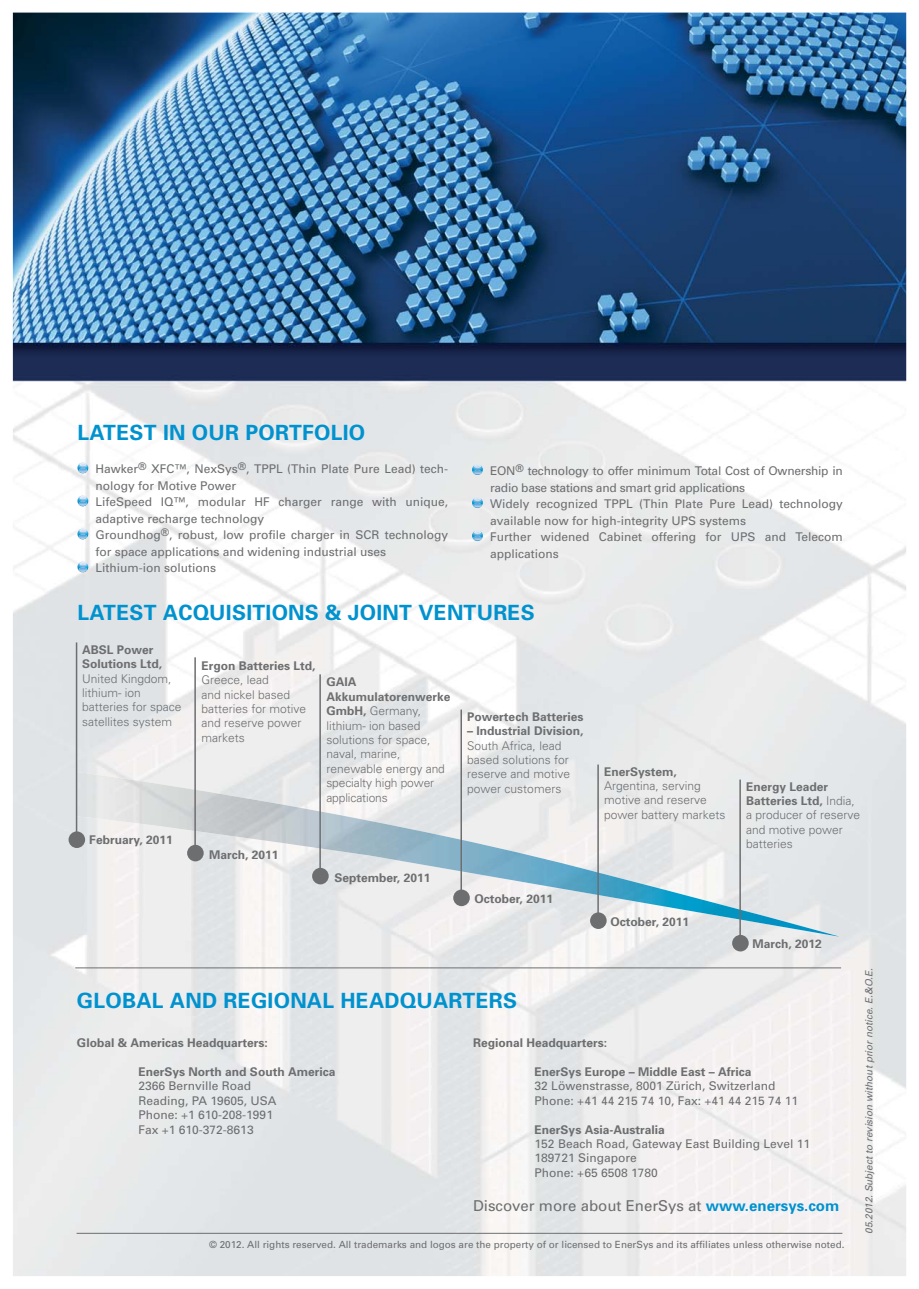
<style>
.page{position:relative;width:919px;height:1289px;background:#fff}
.page>*{position:absolute;margin:0;border:0;box-sizing:border-box;transform-origin:0 0}
.t1{font:700 21px "P Univers";letter-spacing:.015em;color:#0092cf}
.t2{font:15px "P Univers";color:#6d6e70}
.t3{font:12px/16.5px "P Univers";color:#6d6e70}
.t4{font:300 12px/14.4px "P Univers";color:#6d6e70}
.t5{font:700 12px/14.4px "P Univers";color:#6d6e70}
.t6{font:9.9px "P Univers";color:#6d6e70}
.t7{font:italic 9.9px "P Univers";color:#6d6e70}
.s1{font-weight:700}
.s2{font-weight:700;color:#0092cf}
</style>
<div class="page">
<img style="left:13px;top:13px;width:893px;height:1262px">
<hr style="left:75px;top:967px;width:766px;height:1px;background:#6d6e70">
<svg style="left:77px;top:462px;width:11px;height:11px"></svg>
<svg style="left:77px;top:495px;width:11px;height:11px"></svg>
<svg style="left:77px;top:528px;width:11px;height:11px"></svg>
<svg style="left:77px;top:561px;width:11px;height:11px"></svg>
<svg style="left:472px;top:464px;width:11px;height:11px"></svg>
<svg style="left:472px;top:497px;width:11px;height:11px"></svg>
<svg style="left:472px;top:530px;width:11px;height:11px"></svg>
<img style="left:76px;top:771px;width:763px;height:165px">
<div style="left:69px;top:831px;width:16px;height:17px;background:#6d6e70;border-radius:50%"></div>
<hr style="left:76px;top:642px;width:1px;height:193px;background:#6d6e70">
<div style="left:187px;top:844px;width:17px;height:17px;background:#6d6e70;border-radius:50%"></div>
<hr style="left:194px;top:657px;width:2px;height:193px;background:#6d6e70">
<div style="left:312px;top:867px;width:17px;height:17px;background:#6d6e70;border-radius:50%"></div>
<hr style="left:319px;top:674px;width:2px;height:202px;background:#6d6e70">
<div style="left:453px;top:889px;width:17px;height:17px;background:#6d6e70;border-radius:50%"></div>
<hr style="left:460px;top:709px;width:2px;height:187px;background:#6d6e70">
<div style="left:732px;top:934px;width:16px;height:17px;background:#6d6e70;border-radius:50%"></div>
<hr style="left:739px;top:779px;width:1px;height:158px;background:#6d6e70">
<div style="left:590px;top:912px;width:16px;height:17px;background:#6d6e70;border-radius:50%"></div>
<hr style="left:597px;top:764px;width:1px;height:157px;background:#6d6e70">
<hr style="left:77px;top:1232px;width:765px;height:1px;background:#6d6e70">
<h1 class="t1" style="left:77px;top:425px;width:289px">LATEST IN OUR PORTFOLIO</h1>
<p class="t3" style="left:95px;top:462px;width:354px">Hawker<sup>®</sup> XFC™, NexSys<sup>®</sup>, TPPL (Thin Plate Pure Lead) tech&shy;nology for Motive Power<br>LifeSpeed IQ™, modular HF charger range with unique, adaptive recharge technology<br>Groundhog<sup>®</sup>, robust, low profile charger in SCR technology for space applications and widening industrial uses Lithium-ion solutions</p>
<p class="t3" style="left:490px;top:464px;width:354px">EON<sup>®</sup> technology to offer minimum Total Cost of Ownership in radio base stations and smart grid applications<br>Widely recognized TPPL (Thin Plate Pure Lead) technology available now for high-integrity UPS systems<br>Further widened Cabinet offering for UPS and Telecom applications</p>
<h1 class="t1" style="left:77px;top:604px;width:459px">LATEST ACQUISITIONS &amp; JOINT VENTURES</h1>
<p class="t5" style="left:82px;top:643px;width:82px">ABSL Power<br>Solutions Ltd,</p>
<p class="t4" style="left:82px;top:672px;width:101px">United Kingdom, lithium- ion batteries for space satellites system</p>
<p class="t5" style="left:89px;top:834px;width:85px">February, 2011</p>
<p class="t5" style="left:201px;top:659px;width:116px">Ergon Batteries Ltd,</p>
<p class="t4" style="left:201px;top:674px;width:106px">Greece, lead<br>and nickel based batteries for motive and reserve power markets</p>
<p class="t4" style="left:326px;top:676px;width:126px"><span class="s1">GAIA<br>Akkumulatorenwerke<br>GmbH,</span> Germany, lithium- ion based solutions for space, naval, marine, renewable energy and specialty high power applications</p>
<p class="t5" style="left:467px;top:710px;width:118px">Powertech Batteries</p>
<p class="t5" style="left:467px;top:725px;width:118px">– Industrial Division,</p>
<p class="t4" style="left:467px;top:739px;width:104px">South Africa, lead based solutions for reserve and motive power customers</p>
<p class="t5" style="left:209px;top:848px;width:71px">March, 2011</p>
<p class="t5" style="left:334px;top:871px;width:97px">September, 2011</p>
<p class="t5" style="left:474px;top:892px;width:80px">October, 2011</p>
<p class="t5" style="left:604px;top:765px;width:74px">EnerSystem,</p>
<p class="t4" style="left:604px;top:780px;width:123px">Argentina, serving motive and reserve power battery markets</p>
<p class="t5" style="left:610px;top:915px;width:80px">October, 2011</p>
<p class="t4" style="left:746px;top:780px;width:116px"><span class="s1">Energy Leader<br>Batteries Ltd,</span> India, a producer of reserve and motive power batteries</p>
<p class="t5" style="left:752px;top:938px;width:71px">March, 2012</p>
<h1 class="t1" style="left:77px;top:992px;width:441px">GLOBAL AND REGIONAL HEADQUARTERS</h1>
<p class="t5" style="left:77px;top:1037px;width:192px">Global &amp; Americas Headquarters:</p>
<p class="t5" style="left:138px;top:1065px;width:198px">EnerSys North and South America</p>
<p class="t3" style="left:138px;top:1080px;width:139px;line-height:14.4px">2366 Bernville Road<br>Reading, PA 19605, USA<br>Phone: +1 610-208-1991<br>Fax +1 610-372-8613</p>
<p class="t5" style="left:473px;top:1037px;width:136px">Regional Headquarters:</p>
<p class="t5" style="left:534px;top:1065px;width:218px">EnerSys Europe – Middle East – Africa</p>
<p class="t3" style="left:534px;top:1080px;width:265px;line-height:14.4px">32 Löwenstrasse, 8001 Zürich, Switzerland<br>Phone: +41 44 215 74 10, Fax: +41 44 215 74 11</p>
<p class="t5" style="left:534px;top:1123px;width:132px">EnerSys Asia-Australia</p>
<p class="t3" style="left:534px;top:1137px;width:277px;line-height:14.4px">152 Beach Road, Gateway East Building Level 11<br>189721 Singapore<br>Phone: +65 6508 1780</p>
<p class="t2" style="left:473px;top:1199px;width:367px">Discover more about EnerSys at <span class="s2">www.enersys.com</span></p>
<p class="t6" style="left:209px;top:1240px;width:637px">© 2012. All rights reserved. All trademarks and logos are the property of or licensed to EnerSys and its affiliates unless otherwise noted.</p>
<p class="t7" style="left:865px;top:1233px;width:267px;rotate:-90deg">05.2012. Subject to revision without prior notice. E.&amp;O.E.</p>
</div>
